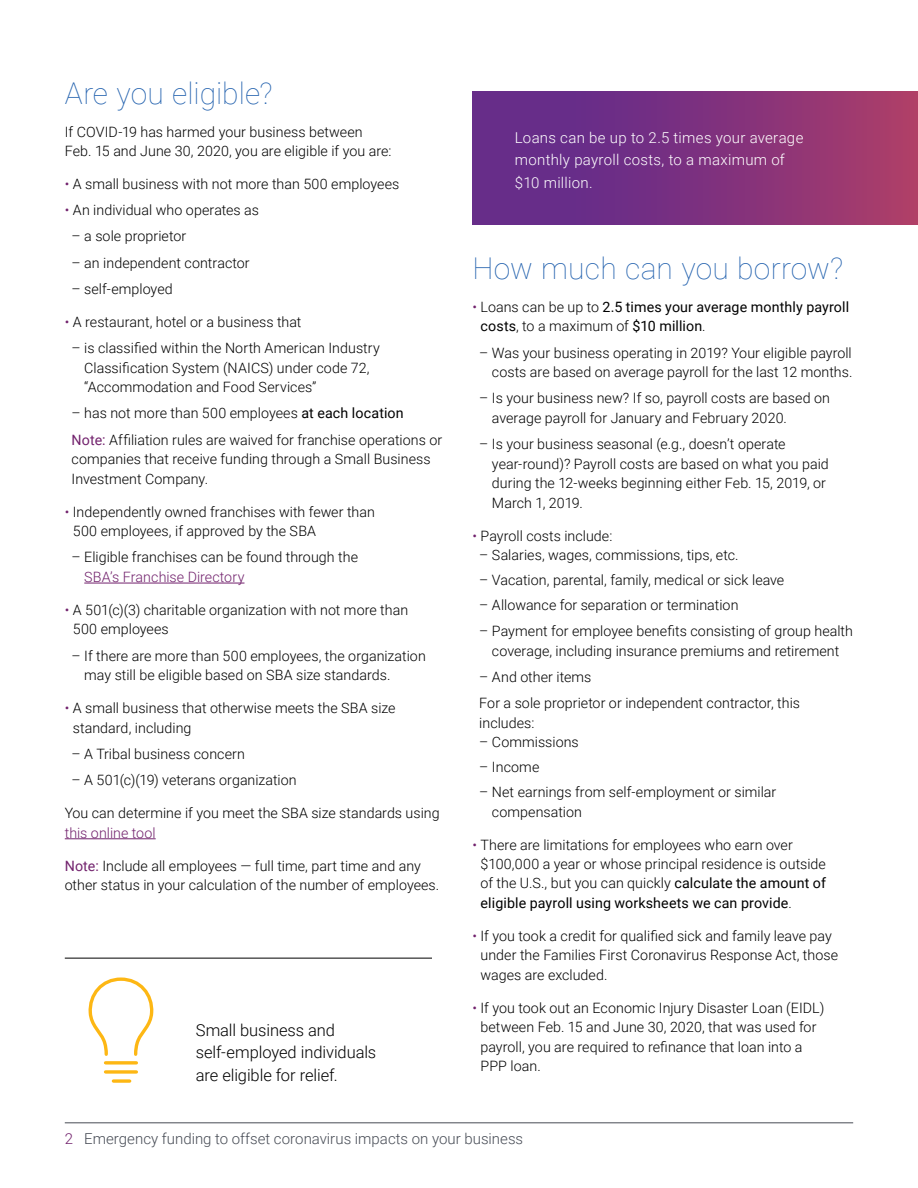
<style>
.page{position:relative;width:918px;height:1188px;background:#fff}
.page>*{position:absolute;margin:0;border:0;box-sizing:border-box;transform-origin:0 0}
.t1{font:100 30px "Roboto";letter-spacing:.005em;color:#2261ae}
.t2{font:300 16.5px/22.5px "Roboto";letter-spacing:-.005em;color:#000}
.t3{font:300 15px/22.5px "Roboto";letter-spacing:.02em;color:#fff}
.t4{font:300 15px "Roboto";color:#474c55}
.t5{font:300 14.25px/19.5px "Roboto";letter-spacing:.005em;color:#000}
.t6{font:14.25px/19.5px "Roboto";letter-spacing:.005em;color:#000}
.t7{font:300 14.25px "Roboto";color:#72226d}
.s1{color:#72226d}
.s2{font-weight:400}
.s3{font-weight:400;color:#72226d}
.s4{font-weight:300;color:#72226d}
.s5{font-weight:300}
</style>
<div class="page">
<hr style="left:65px;top:1122px;width:788px;height:1px;background:#474c55">
<hr style="left:84px;top:583px;width:160px;height:1px;background:#72226d">
<hr style="left:65px;top:838px;width:91px;height:1px;background:#72226d">
<div style="left:472px;top:92px;width:446px;height:133px;background:linear-gradient(to right,#582990,#a83c6b)"></div>
<svg style="left:88px;top:977px;width:66px;height:106px"></svg>
<hr style="left:65px;top:958px;width:367px;height:1px;background:#000">
<h1 class="t1" style="left:65px;top:72px;width:209px">Are you eligible?</h1>
<p class="t5" style="left:65px;top:121px;width:328px">If COVID-19 has harmed your business between<br>Feb. 15 and June 30, 2020, you are eligible if you are:</p>
<p class="t5" style="left:65px;top:174px;width:336px"><span class="s1">•</span> A small business with not more than 500 employees</p>
<p class="t5" style="left:65px;top:200px;width:196px"><span class="s1">•</span> An individual who operates as</p>
<p class="t5" style="left:72px;top:226px;width:116px">– a sole proprietor</p>
<p class="t5" style="left:72px;top:252px;width:180px">– an independent contractor</p>
<p class="t5" style="left:72px;top:279px;width:103px">– self-employed</p>
<p class="t5" style="left:65px;top:312px;width:238px"><span class="s1">•</span> A restaurant, hotel or a business that</p>
<p class="t5" style="left:84px;top:338px;width:297px;text-indent:-13px">– is classified within the North American Industry<br>Classification System (NAICS) under code 72, “Accommodation and Food Services”</p>
<p class="t5" style="left:72px;top:400px;width:372px;line-height:26.2px">– has not more than 500 employees <span class="s2">at each location<br></span><span class="s3">Note:</span> Affiliation rules are waived for franchise operations or</p>
<p class="t5" style="left:72px;top:449px;width:361px">companies that receive funding through a Small Business<br>Investment Company.</p>
<p class="t5" style="left:73px;top:501px;width:304px;text-indent:-8px"><span class="s1">•</span> Independently owned franchises with fewer than<br>500 employees, if approved by the SBA</p>
<p class="t5" style="left:72px;top:547px;width:288px">– Eligible franchises can be found through the</p>
<p class="t7" style="left:84px;top:567px;width:162px">SBA’s Franchise Directory</p>
<p class="t5" style="left:73px;top:600px;width:337px;text-indent:-8px"><span class="s1">•</span> A 501(c)(3) charitable organization with not more than<br>500 employees</p>
<p class="t5" style="left:84px;top:645px;width:343px;text-indent:-13px">– If there are more than 500 employees, the organization may still be eligible based on SBA size standards.</p>
<p class="t5" style="left:73px;top:698px;width:324px;text-indent:-8px"><span class="s1">•</span> A small business that otherwise meets the SBA size standard, including</p>
<p class="t5" style="left:72px;top:744px;width:175px">– A Tribal business concern</p>
<p class="t5" style="left:72px;top:770px;width:227px">– A 501(c)(19) veterans organization</p>
<p class="t5" style="left:65px;top:803px;width:376px">You can determine if you meet the SBA size standards using</p>
<p class="t7" style="left:65px;top:823px;width:92px">this online tool</p>
<p class="t5" style="left:65px;top:855px;width:376px"><span class="s3">Note:</span> Include all employees — full time, part time and any other status in your calculation of the number of employees.</p>
<p class="t2" style="left:196px;top:1018px;width:182px">Small business and self-employed individuals are eligible for relief.</p>
<p class="t3" style="left:515px;top:125px;width:290px">Loans can be up to 2.5 times your average monthly payroll costs, to a maximum of $10 million.</p>
<h1 class="t1" style="left:472px;top:247px;width:372px">How much can you borrow?</h1>
<p class="t6" style="left:481px;top:297px;width:370px;text-indent:-8px"><span class="s4">•</span> <span class="s5">Loans can be up to</span> 2.5 times your average monthly payroll costs<span class="s5">, to a maximum of</span> $10 million<span class="s5">.</span></p>
<p class="t5" style="left:479px;top:342px;width:375px;text-align:right">– Was your business operating in 2019? Your eligible payroll costs are based on average payroll for the last 12 months.</p>
<p class="t5" style="left:492px;top:388px;width:339px;text-indent:-13px">– Is your business new? If so, payroll costs are based on average payroll for January and February 2020.</p>
<p class="t5" style="left:492px;top:434px;width:338px;text-indent:-13px">– Is your business seasonal (e.g., doesn’t operate year-round)? Payroll costs are based on what you paid during the 12-weeks beginning either Feb. 15, 2019, or March 1, 2019.</p>
<p class="t5" style="left:472px;top:525px;width:141px"><span class="s1">•</span> Payroll costs include:</p>
<p class="t5" style="left:479px;top:545px;width:261px">– Salaries, wages, commissions, tips, etc.</p>
<p class="t5" style="left:479px;top:570px;width:307px">– Vacation, parental, family, medical or sick leave</p>
<p class="t5" style="left:479px;top:595px;width:261px">– Allowance for separation or termination</p>
<p class="t5" style="left:479px;top:621px;width:375px;text-align:center">– Payment for employee benefits consisting of group health coverage, including insurance premiums and retirement</p>
<p class="t5" style="left:479px;top:663px;width:322px;line-height:26.2px">– And other items<br>For a sole proprietor or independent contractor, this</p>
<p class="t5" style="left:479px;top:712px;width:57px">includes:</p>
<p class="t5" style="left:479px;top:732px;width:101px">– Commissions</p>
<p class="t5" style="left:479px;top:757px;width:62px">– Income</p>
<p class="t5" style="left:492px;top:782px;width:286px;text-indent:-13px">– Net earnings from self-employment or similar compensation</p>
<p class="t5" style="left:481px;top:834px;width:347px;text-indent:-8px"><span class="s1">•</span> There are limitations for employees who earn over $100,000 a year or whose principal residence is outside of the U.S., but you can quickly <span class="s2">calculate the amount of eligible payroll using worksheets we can provide</span>.</p>
<p class="t5" style="left:481px;top:926px;width:359px;text-indent:-8px"><span class="s1">•</span> If you took a credit for qualified sick and family leave pay under the Families First Coronavirus Response Act, those wages are excluded.</p>
<p class="t5" style="left:481px;top:998px;width:345px;text-indent:-8px"><span class="s1">•</span> If you took out an Economic Injury Disaster Loan (EIDL) between Feb. 15 and June 30, 2020, that was used for payroll, you are required to refinance that loan into a PPP loan.</p>
<p class="t4" style="left:65px;top:1128px;width:460px"><span class="s1">2</span> Emergency funding to offset coronavirus impacts on your business</p>
</div>
